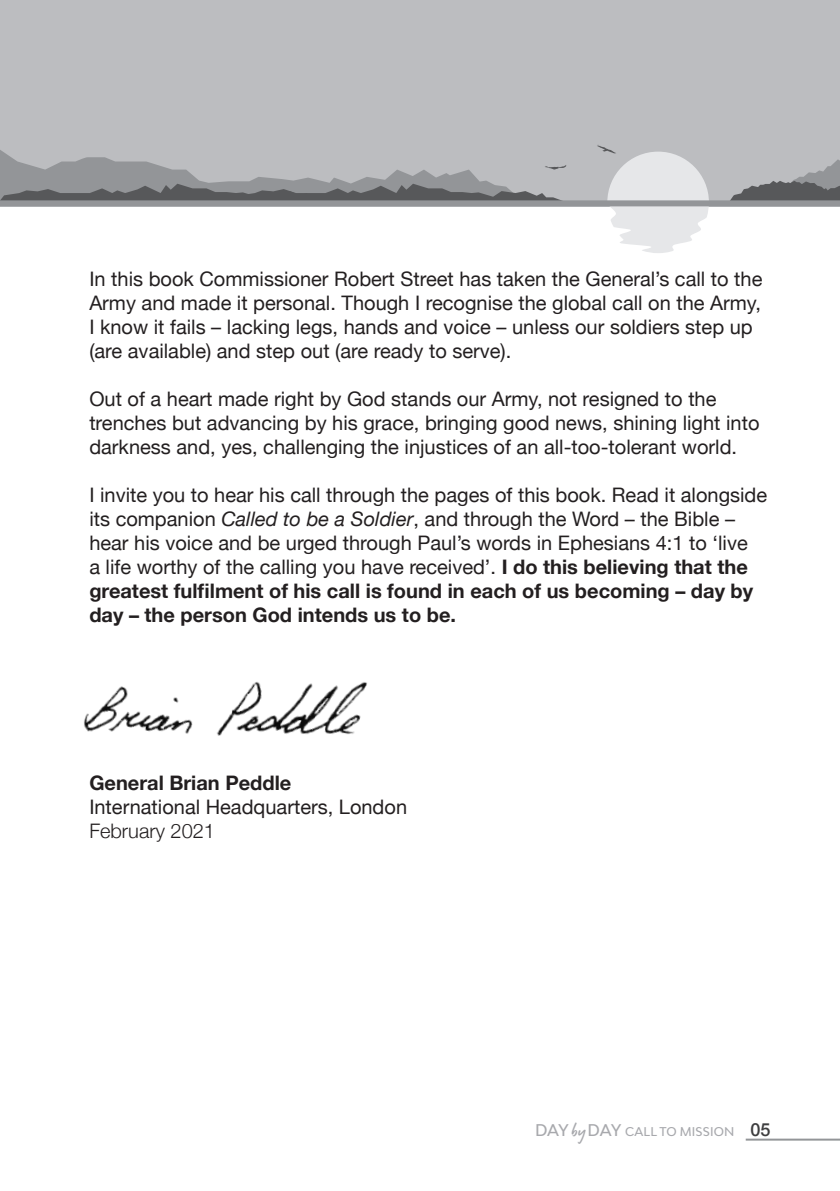
<style>
.page{position:relative;width:840px;height:1191px;background:#fff}
.page>*{position:absolute;margin:0;border:0;box-sizing:border-box;transform-origin:0 0}
.t1{font:20px/24px "Helvetica Neue";color:#231f20}
.t2{font:700 20px "Helvetica Neue";color:#231f20}
.t3{font:300 20px "Helvetica Neue";color:#231f20}
.t4{font:500 12px "Bw Modelica";letter-spacing:.01em;color:#a8a9ad}
.s1{font-style:italic}
.s2{font-weight:700}
.s3{font-size:16px}
.s4{font-family:"Lumios Marker";font-weight:400;font-size:20px}
.s5{font-family:"Helvetica Neue";font-size:18px;color:#3e3e3f}
</style>
<div class="page">
<div style="left:0;top:0;width:839px;height:206px;background:#bcbdc0"></div>
<svg style="left:730px;top:159px;width:109px;height:41px"></svg>
<svg style="left:596px;top:145px;width:112px;height:108px"></svg>
<svg style="left:0;top:150px;width:566px;height:50px"></svg>
<div style="left:0;top:200px;width:839px;height:6px;background:#939598"></div>
<img style="left:84px;top:682px;width:283px;height:54px">
<hr style="left:745px;top:1138px;width:94px;height:2px;background:#939598">
<p class="t1" style="left:89px;top:267px;width:674px">In this book Commissioner Robert Street has taken the General’s call to the Army and made it personal. Though I recognise the global call on the Army, I know it fails – lacking legs, hands and voice – unless our soldiers step up (are available) and step out (are ready to serve).</p>
<p class="t1" style="left:89px;top:387px;width:671px">Out of a heart made right by God stands our Army, not resigned to the trenches but advancing by his grace, bringing good news, shining light into darkness and, yes, challenging the injustices of an all-too-tolerant world.</p>
<p class="t1" style="left:89px;top:483px;width:679px">I invite you to hear his call through the pages of this book. Read it alongside its companion <span class="s1">Called to be a Soldier</span>, and through the Word – the Bible – hear his voice and be urged through Paul’s words in Ephesians 4:1 to ‘live<br>a life worthy of the calling you have received’. <span class="s2">I do this believing that the greatest fulfilment of his call is found in each of us becoming – day by day – the person God intends us to be.</span></p>
<p class="t2" style="left:89px;top:767px;width:203px">General Brian Peddle</p>
<p class="t1" style="left:89px;top:795px;width:319px">International Headquarters, London</p>
<p class="t3" style="left:89px;top:814px;width:127px">February 2021</p>
<p class="t4" style="left:534px;top:1123px;width:237px"><span class="s3">DAY</span> <span class="s4">by</span><span class="s3">DAY</span> CALL TO MISSION <span class="s5">05</span></p>
</div>
